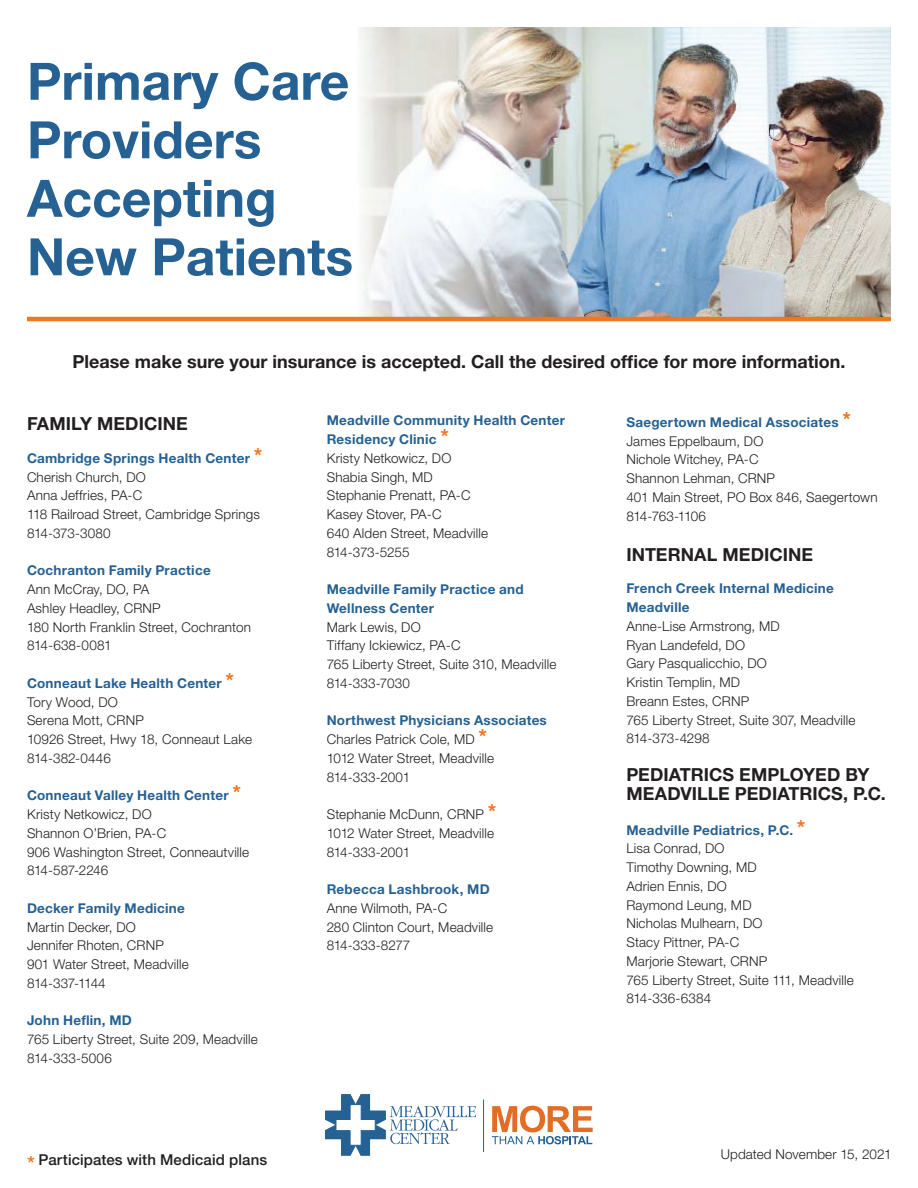
<style>
.page{position:relative;width:918px;height:1188px;background:#fff}
.page>*{position:absolute;margin:0;border:0;box-sizing:border-box;transform-origin:0 0}
.t1{font:700 51.6px "Helvetica Neue";color:#266193}
.t2{font:700 18px/18.8px "Helvetica Neue";color:#231f20}
.t3{font:500 15px "Helvetica Neue";letter-spacing:.005em;color:#231f20}
.t4{font:300 13.5px/18.8px "Helvetica Neue";letter-spacing:.01em;color:#231f20}
.t5{font:700 13.5px/18.8px "Helvetica Neue";letter-spacing:.02em;color:#266193}
.t6{font:300 13.5px "Helvetica Neue";letter-spacing:-.025em;color:#231f20}
.t7{font:300 13.5px "Helvetica Neue";letter-spacing:-.035em;color:#231f20}
.s1{font-size:21px;color:#f07622}
.s2{font-weight:300;color:#231f20}
.s3{font-weight:700;font-size:21px;color:#f07622}
.s4{font-weight:700;color:#266193}
</style>
<div class="page">
<img style="left:245px;top:27px;width:646px;height:290px">
<hr style="left:27px;top:317px;width:864px;height:4px;background:#f07622">
<svg style="left:492px;top:1106px;width:101px;height:38px"></svg>
<svg style="left:325px;top:1094px;width:151px;height:61px"></svg>
<hr style="left:483px;top:1100px;width:1px;height:52px;background:#266193">
<p class="t1" style="left:27px;top:49px;width:324px">Primary Care</p>
<p class="t1" style="left:27px;top:108px;width:236px">Providers</p>
<p class="t1" style="left:27px;top:166px;width:251px">Accepting</p>
<p class="t1" style="left:27px;top:225px;width:328px">New Patients</p>
<p class="t2" style="left:72px;top:352px;width:775px">Please make sure your insurance is accepted. Call the desired office for more information.</p>
<p class="t2" style="left:27px;top:414px;width:162px">FAMILY MEDICINE</p>
<p class="t5" style="left:27px;top:448px;width:237px">Cambridge Springs Health Center <span class="s1">*</span></p>
<p class="t4" style="left:27px;top:467px;width:120px">Cherish Church, DO<br>Anna Jeffries, PA-C</p>
<p class="t4" style="left:27px;top:505px;width:235px">118 Railroad Street, Cambridge Springs</p>
<p class="t6" style="left:27px;top:525px;width:85px">814-373-3080</p>
<p class="t5" style="left:27px;top:561px;width:185px">Cochranton Family Practice</p>
<p class="t4" style="left:27px;top:580px;width:135px">Ann McCray, DO, PA<br>Ashley Headley, CRNP</p>
<p class="t4" style="left:27px;top:617px;width:225px">180 North Franklin Street, Cochranton</p>
<p class="t4" style="left:27px;top:636px;width:86px">814-638-0081</p>
<p class="t5" style="left:27px;top:673px;width:209px">Conneaut Lake Health Center <span class="s1">*</span></p>
<p class="t4" style="left:27px;top:692px;width:92px">Tory Wood, DO</p>
<p class="t4" style="left:27px;top:711px;width:118px">Serena Mott, CRNP</p>
<p class="t4" style="left:27px;top:730px;width:227px">10926 Street, Hwy 18, Conneaut Lake</p>
<p class="t4" style="left:27px;top:748px;width:85px">814-382-0446</p>
<p class="t5" style="left:27px;top:786px;width:215px">Conneaut Valley Health Center <span class="s1">*</span></p>
<p class="t4" style="left:27px;top:805px;width:141px">Kristy Netkowicz, DO<br>Shannon O’Brien, PA-C</p>
<p class="t4" style="left:27px;top:842px;width:224px">906 Washington Street, Conneautville</p>
<p class="t6" style="left:27px;top:862px;width:83px">814-587-2246</p>
<p class="t5" style="left:27px;top:898px;width:159px">Decker Family Medicine</p>
<p class="t4" style="left:27px;top:917px;width:110px">Martin Decker, DO</p>
<p class="t4" style="left:27px;top:936px;width:138px">Jennifer Rhoten, CRNP</p>
<p class="t4" style="left:27px;top:955px;width:163px">901 Water Street, Meadville</p>
<p class="t7" style="left:27px;top:975px;width:80px">814-337-1144</p>
<p class="t5" style="left:27px;top:1011px;width:106px">John Heflin, MD</p>
<p class="t4" style="left:27px;top:1030px;width:232px">765 Liberty Street, Suite 209, Meadville</p>
<p class="t4" style="left:27px;top:1048px;width:86px">814-333-5006</p>
<p class="t3" style="left:27px;top:1151px;width:242px"><span class="s1">*</span> Participates with Medicaid plans</p>
<p class="t5" style="left:327px;top:411px;width:240px">Meadville Community Health Center<br>Residency Clinic <span class="s1">*</span></p>
<p class="t4" style="left:327px;top:448px;width:146px">Kristy Netkowicz, DO<br>Shabia Singh, MD<br>Stephanie Prenatt, PA-C<br>Kasey Stover, PA-C</p>
<p class="t4" style="left:327px;top:523px;width:163px">640 Alden Street, Meadville</p>
<p class="t6" style="left:327px;top:544px;width:84px">814-373-5255</p>
<p class="t5" style="left:327px;top:580px;width:199px">Meadville Family Practice and<br>Wellness Center</p>
<p class="t4" style="left:327px;top:617px;width:96px">Mark Lewis, DO</p>
<p class="t4" style="left:327px;top:636px;width:135px">Tiffany Ickiewicz, PA-C</p>
<p class="t4" style="left:327px;top:655px;width:231px">765 Liberty Street, Suite 310, Meadville</p>
<p class="t4" style="left:327px;top:673px;width:85px">814-333-7030</p>
<p class="t5" style="left:327px;top:711px;width:222px">Northwest Physicians Associates<br><span class="s2">Charles Patrick Cole, MD</span> <span class="s1">*</span></p>
<p class="t4" style="left:327px;top:748px;width:169px">1012 Water Street, Meadville</p>
<p class="t4" style="left:327px;top:767px;width:85px">814-333-2001</p>
<p class="t4" style="left:327px;top:805px;width:171px">Stephanie McDunn, CRNP <span class="s3">*</span></p>
<p class="t4" style="left:327px;top:823px;width:169px">1012 Water Street, Meadville</p>
<p class="t4" style="left:327px;top:842px;width:85px">814-333-2001</p>
<p class="t5" style="left:327px;top:880px;width:164px">Rebecca Lashbrook, MD<br><span class="s2">Anne Wilmoth, PA-C</span></p>
<p class="t4" style="left:327px;top:917px;width:168px">280 Clinton Court, Meadville</p>
<p class="t4" style="left:327px;top:936px;width:85px">814-333-8277</p>
<p class="t5" style="left:626px;top:412px;width:226px">Saegertown Medical Associates <span class="s1">*</span></p>
<p class="t4" style="left:626px;top:431px;width:150px">James Eppelbaum, DO<br>Nichole Witchey, PA-C<br>Shannon Lehman, CRNP</p>
<p class="t4" style="left:626px;top:487px;width:253px">401 Main Street, PO Box 846, Saegertown</p>
<p class="t7" style="left:626px;top:508px;width:81px">814-763-1106</p>
<p class="t2" style="left:626px;top:545px;width:188px">INTERNAL MEDICINE</p>
<p class="t5" style="left:626px;top:579px;width:209px">French Creek Internal Medicine</p>
<p class="t5" style="left:626px;top:598px;width:65px">Meadville</p>
<p class="t4" style="left:626px;top:616px;width:155px">Anne-Lise Armstrong, MD<br>Ryan Landefeld, DO<br>Gary Pasqualicchio, DO</p>
<p class="t4" style="left:626px;top:673px;width:124px">Kristin Templin, MD<br>Breann Estes, CRNP</p>
<p class="t4" style="left:626px;top:710px;width:231px">765 Liberty Street, Suite 307, Meadville</p>
<p class="t6" style="left:626px;top:730px;width:85px">814-373-4298</p>
<p class="t2" style="left:626px;top:765px;width:261px">PEDIATRICS EMPLOYED BY<br>MEADVILLE PEDIATRICS, P.C.</p>
<p class="t4" style="left:626px;top:820px;width:181px"><span class="s4">Meadville Pediatrics, P.C.</span> <span class="s3">*<br></span>Lisa Conrad, DO<br>Timothy Downing, MD<br>Adrien Ennis, DO<br>Raymond Leung, MD<br>Nicholas Mulhearn, DO</p>
<p class="t4" style="left:626px;top:933px;width:142px">Stacy Pittner, PA-C<br>Marjorie Stewart, CRNP</p>
<p class="t4" style="left:626px;top:970px;width:229px">765 Liberty Street, Suite 111, Meadville</p>
<p class="t4" style="left:626px;top:989px;width:86px">814-336-6384</p>
<p class="t4" style="left:721px;top:1145px;width:172px">Updated November 15, 2021</p>
</div>
